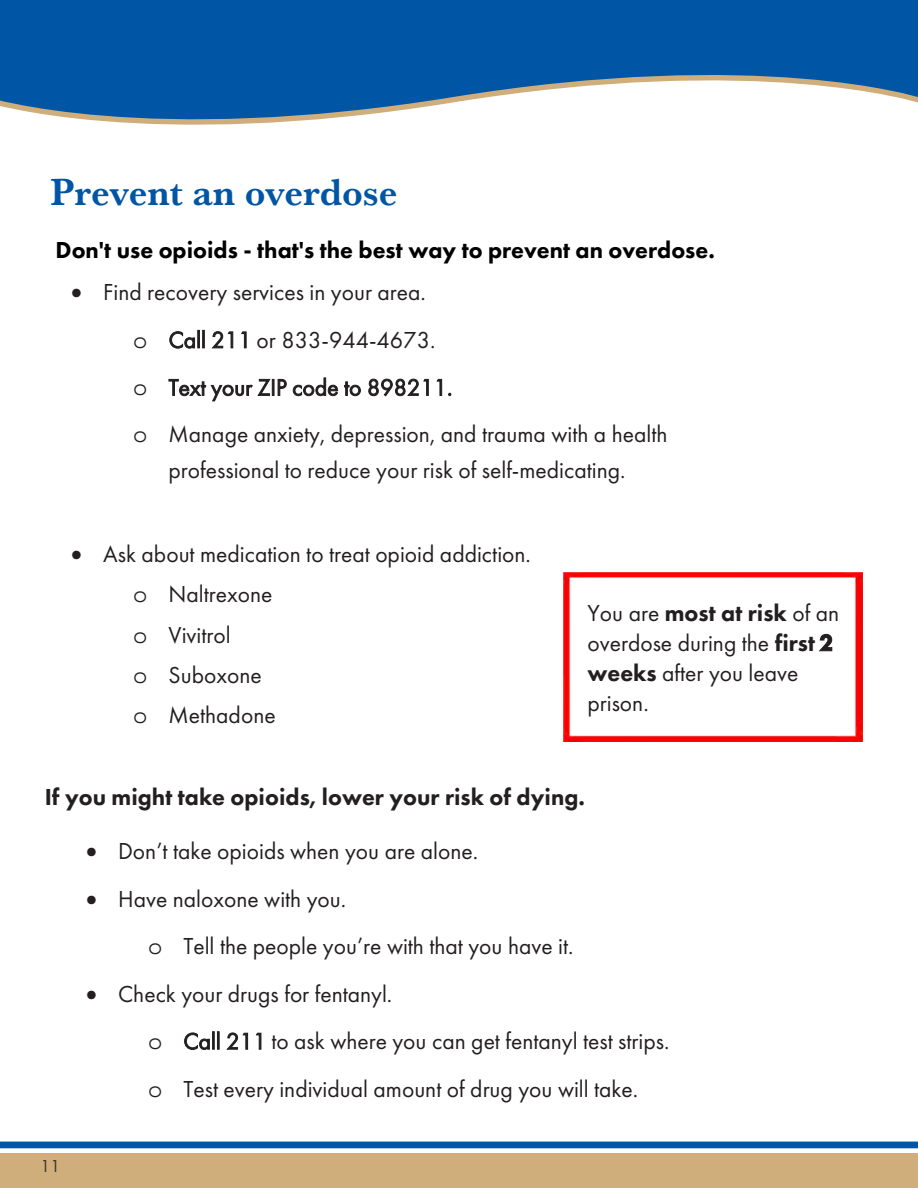
<style>
.page{position:relative;width:918px;height:1188px;background:#fff}
.page>*{position:absolute;margin:0;border:0;box-sizing:border-box;transform-origin:0 0}
.t1{font:700 39px "Baskerville URW";color:#0155a5}
.t2{font:24px/40.3px "Futura PT";color:#231f20}
.t3{font:800 24px "Futura PT";color:#000}
.t4{font:800 24px "Futura PT";color:#231f20}
.t5{font:18px "Futura PT";color:#000}
.s1{font-family:"Courier Std"}
.s2{font-weight:800}
</style>
<div class="page">
<div style="left:0;top:1142px;width:918px;height:6px;background:#0155a5"></div>
<div style="left:0;top:1153px;width:918px;height:35px;background:#cfae7b"></div>
<svg style="left:0;top:0;width:918px;height:125px;fill:#0155a5"></svg>
<img style="left:564px;top:572px;width:299px;height:169px">
<h1 class="t1" style="left:50px;top:164px;width:349px">Prevent an overdose</h1>
<p class="t3" style="left:56px;top:235px;width:661px">Don't use opioids - that's the best way to prevent an overdose.</p>
<p class="t2" style="left:133px;top:269px;width:536px;line-height:47.2px;text-indent:-62px">• Find recovery services in your area.<br><span class="s1">o</span> Call 211 or 833-944-4673.<br><span class="s1">o</span> Text your ZIP code to 898211.<br><span class="s1">o</span> Manage anxiety, depression, and trauma with a health</p>
<p class="t2" style="left:169px;top:450px;width:458px">professional to reduce your risk of self-medicating.</p>
<p class="t2" style="left:133px;top:534px;width:399px;text-indent:-62px">• Ask about medication to treat opioid addiction. <span class="s1">o</span> Naltrexone<br><span class="s1">o</span> Vivitrol<br><span class="s1">o</span> Suboxone<br><span class="s1">o</span> Methadone</p>
<p class="t2" style="left:587px;top:597px;width:253px;line-height:30.2px">You are <span class="s2">most at risk</span> of an overdose during the <span class="s2">first 2 weeks</span> after you leave prison.</p>
<p class="t4" style="left:45px;top:782px;width:542px">If you might take opioids, lower your risk of dying.</p>
<p class="t5" style="left:41px;top:1155px;width:21px">11</p>
<p class="t2" style="left:86px;top:831px;width:393px">• Don’t take opioids when you are alone.</p>
<p class="t2" style="left:148px;top:875px;width:427px;line-height:47.5px;text-indent:-62px">• Have naloxone with you.<br><span class="s1">o</span> Tell the people you’re with that you have it.</p>
<p class="t2" style="left:148px;top:970px;width:523px;line-height:47.5px;text-indent:-62px">• Check your drugs for fentanyl.<br><span class="s1">o</span> Call 211 to ask where you can get fentanyl test strips. <span class="s1">o</span> Test every individual amount of drug you will take.</p>
</div>
